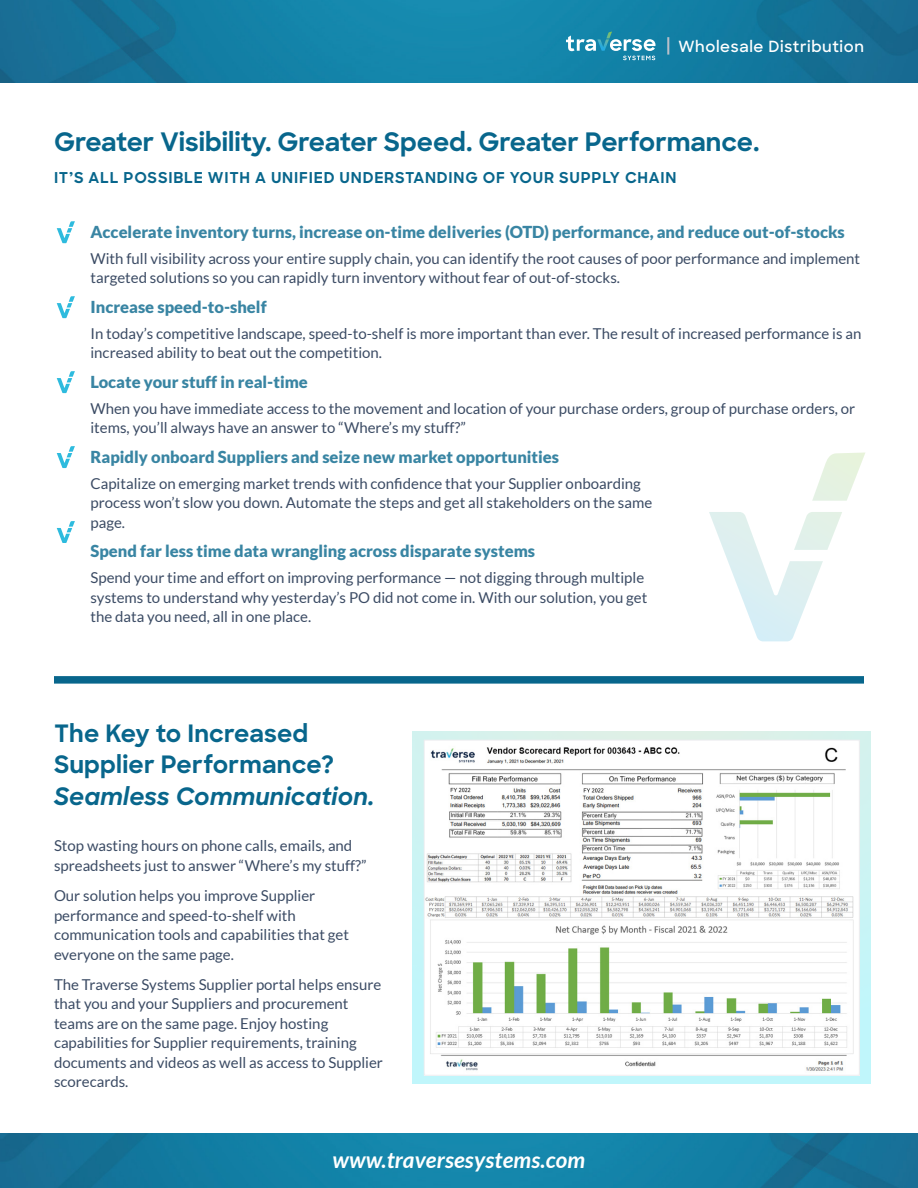
<style>
.page{position:relative;width:918px;height:1188px;background:#fff}
.page>*{position:absolute;margin:0;border:0;box-sizing:border-box;transform-origin:0 0}
.Small_section_Titles{font:700 25.5px "Sharp Sans";color:#08668c}
.titles{font:700 24px/31.5px "Sharp Sans";letter-spacing:.01em;color:#08668c}
.titles-2{font:italic 700 24px "Sharp Sans";letter-spacing:.01em;color:#08668c}
.t1{font:italic 700 22.5px "Lato";letter-spacing:.01em;color:#fff}
.Paragraph_Copy{font:900 16.5px "Lato";color:#3985a3}
.t2{font:600 15.45px "Sharp Sans";letter-spacing:.04em;color:#fff}
.Paragraph_Copy-2{font:15px/19.5px "Lato";color:#3b4b64}
.t3{font:700 15px "Sharp Sans";letter-spacing:.05em;color:#08668c}
</style>
<div class="page">
<img style="left:0;top:1134px;width:918px;height:54px">
<img style="left:0;top:0;width:918px;height:83px">
<svg style="left:566px;top:32px;width:90px;height:28px;background:#469eba"></svg>
<svg style="left:667px;top:37px;width:2px;height:18px"></svg>
<svg style="left:57px;top:221px;width:18px;height:22px"></svg>
<svg style="left:57px;top:296px;width:18px;height:22px"></svg>
<svg style="left:57px;top:371px;width:18px;height:22px"></svg>
<svg style="left:57px;top:446px;width:18px;height:22px"></svg>
<svg style="left:57px;top:521px;width:18px;height:22px"></svg>
<div style="left:54px;top:676px;width:810px;height:8px;background:#08668c"></div>
<img style="left:413px;top:731px;width:458px;height:353px">
<img style="left:426px;top:742px;width:432px;height:332px">
<div style="left:424px;top:740px;width:436px;height:336px;border:1px solid #ecedf0"></div>
<svg style="left:812px;top:452px;width:53px;height:49px"></svg>
<svg style="left:709px;top:512px;width:133px;height:129px"></svg>
<p class="t2" style="left:679px;top:35px;width:187px">Wholesale Distribution</p>
<p class="Small_section_Titles" style="left:54px;top:123px;width:707px">Greater Visibility. Greater Speed. Greater Performance.</p>
<p class="t3" style="left:54px;top:166px;width:624px">IT’S ALL POSSIBLE WITH A UNIFIED UNDERSTANDING OF YOUR SUPPLY CHAIN</p>
<p class="Paragraph_Copy" style="left:90px;top:222px;width:756px">Accelerate inventory turns, increase on-time deliveries (OTD) performance, and reduce out-of-stocks</p>
<p class="Paragraph_Copy-2" style="left:90px;top:248px;width:771px">With full visibility across your entire supply chain, you can identify the root causes of poor performance and implement targeted solutions so you can rapidly turn inventory without fear of out-of-stocks.</p>
<p class="Paragraph_Copy" style="left:90px;top:297px;width:178px">Increase speed-to-shelf</p>
<p class="Paragraph_Copy-2" style="left:90px;top:323px;width:772px">In today’s competitive landscape, speed-to-shelf is more important than ever. The result of increased performance is an increased ability to beat out the competition.</p>
<p class="Paragraph_Copy" style="left:90px;top:372px;width:219px">Locate your stuff in real-time</p>
<p class="Paragraph_Copy-2" style="left:90px;top:398px;width:766px">When you have immediate access to the movement and location of your purchase orders, group of purchase orders, or items, you’ll always have an answer to “Where’s my stuff?”</p>
<p class="Paragraph_Copy" style="left:90px;top:447px;width:470px">Rapidly onboard Suppliers and seize new market opportunities</p>
<p class="Paragraph_Copy-2" style="left:90px;top:473px;width:563px">Capitalize on emerging market trends with confidence that your Supplier onboarding process won’t slow you down. Automate the steps and get all stakeholders on the same page.</p>
<p class="Paragraph_Copy" style="left:90px;top:541px;width:446px">Spend far less time data wrangling across disparate systems</p>
<p class="Paragraph_Copy-2" style="left:90px;top:568px;width:558px">Spend your time and effort on improving performance — not digging through multiple systems to understand why yesterday’s PO did not come in. With our solution, you get the data you need, all in one place.</p>
<p class="titles" style="left:54px;top:716px;width:282px">The Key to Increased<br>Supplier Performance?</p>
<p class="titles-2" style="left:54px;top:778px;width:322px">Seamless Communication.</p>
<p class="Paragraph_Copy-2" style="left:54px;top:836px;width:314px">Stop wasting hours on phone calls, emails, and spreadsheets just to answer “Where’s my stuff?”</p>
<p class="Paragraph_Copy-2" style="left:54px;top:886px;width:297px">Our solution helps you improve Supplier performance and speed-to-shelf with communication tools and capabilities that get everyone on the same page.</p>
<p class="Paragraph_Copy-2" style="left:54px;top:975px;width:330px">The Traverse Systems Supplier portal helps ensure that you and your Suppliers and procurement teams are on the same page. Enjoy hosting capabilities for Supplier requirements, training documents and videos as well as access to Supplier scorecards.</p>
<h3 class="t1" style="left:332px;top:1147px;width:254px">www.traversesystems.com</h3>
</div>
